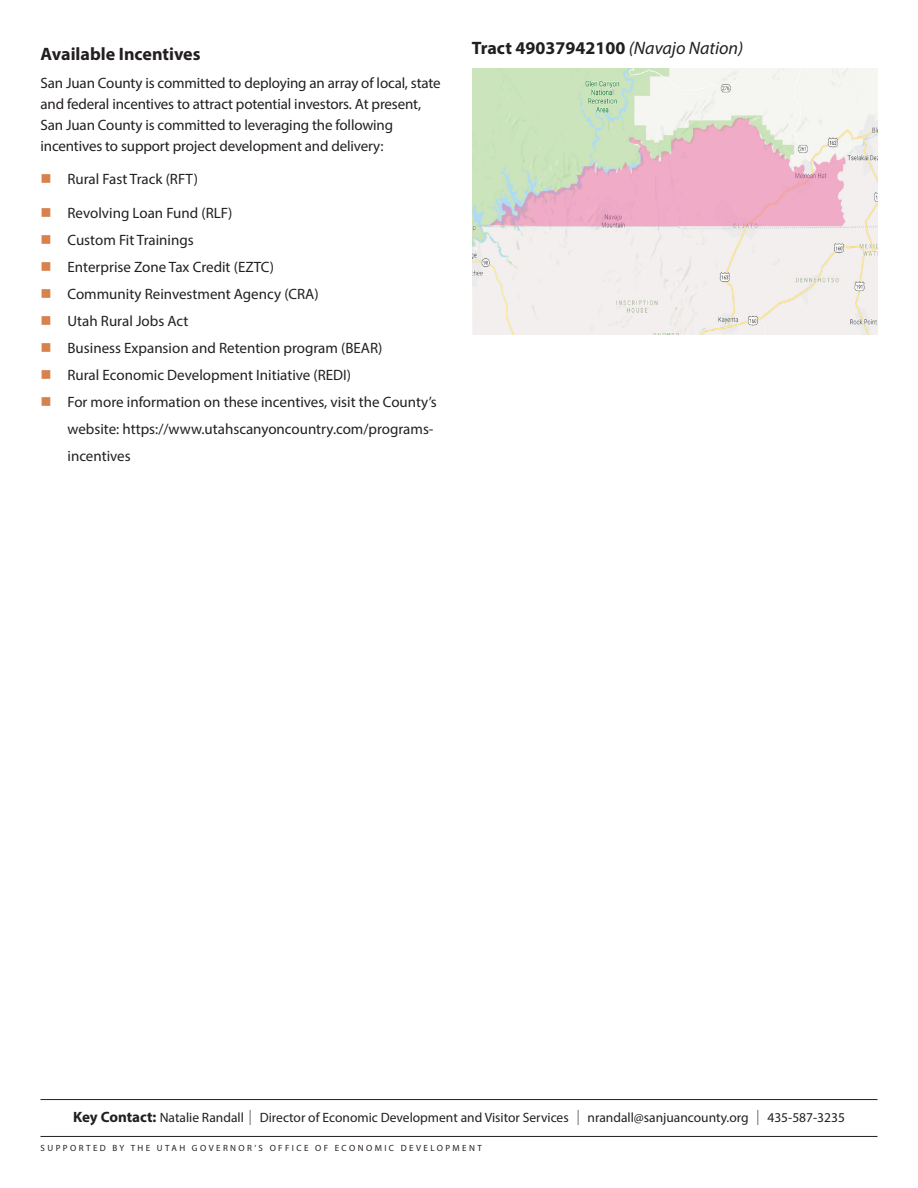
<style>
.page{position:relative;width:918px;height:1188px;background:#fff}
.page>*{position:absolute;margin:0;border:0;box-sizing:border-box;transform-origin:0 0}
.t1{font:700 18px "Myriad Pro";color:#231f20}
.t2{font:15px/21px "Myriad Pro";letter-spacing:-.005em;color:#231f20}
.t3{font:13.5px "Myriad Pro";color:#231f20}
.t4{font:9px "Myriad Pro";letter-spacing:.27em;color:#231f20}
.s1{color:#d7814d}
.s2{font-weight:400;font-style:italic}
.s3{font-weight:700;font-size:15px}
.s4{font-size:22.35px}
</style>
<div class="page">
<hr style="left:40px;top:1136px;width:838px;height:1px;background:#231f20">
<img style="left:472px;top:69px;width:406px;height:265px">
<hr style="left:40px;top:1099px;width:838px;height:1px;background:#231f20">
<p class="t1" style="left:40px;top:42px;width:162px">Available Incentives</p>
<p class="t2" style="left:40px;top:72px;width:402px">San Juan County is committed to deploying an array of local, state and federal incentives to attract potential investors. At present, San Juan County is committed to leveraging the following incentives to support project development and delivery:</p>
<p class="t2" style="left:40px;top:169px;width:159px"><span class="s1">■</span> Rural Fast Track (RFT)</p>
<p class="t2" style="left:40px;top:202px;width:193px"><span class="s1">■</span> Revolving Loan Fund (RLF)</p>
<p class="t2" style="left:40px;top:229px;width:155px"><span class="s1">■</span> Custom Fit Trainings</p>
<p class="t2" style="left:40px;top:256px;width:235px"><span class="s1">■</span> Enterprise Zone Tax Credit (EZTC)</p>
<p class="t2" style="left:40px;top:283px;width:280px"><span class="s1">■</span> Community Reinvestment Agency (CRA)</p>
<p class="t2" style="left:40px;top:310px;width:149px"><span class="s1">■</span> Utah Rural Jobs Act</p>
<p class="t2" style="left:40px;top:337px;width:343px"><span class="s1">■</span> Business Expansion and Retention program (BEAR)</p>
<p class="t2" style="left:40px;top:364px;width:312px"><span class="s1">■</span> Rural Economic Development Initiative (REDI)</p>
<p class="t2" style="left:68px;top:388px;width:371px;line-height:27px;text-indent:-27px"><span class="s1">■</span> For more information on these incentives, visit the County’s website: https://www.utahscanyoncountry.com/programs&shy;incentives</p>
<p class="t1" style="left:472px;top:36px;width:273px">Tract 49037942100 <span class="s2">(Navajo Nation)</span></p>
<p class="t3" style="left:73px;top:1109px;width:773px"><span class="s3">Key Contact:</span> Natalie Randall <span class="s4">I</span> Director of Economic Development and Visitor Services <span class="s4">I</span> nrandall@sanjuancounty.org <span class="s4">I</span> 435-587-3235</p>
<p class="t4" style="left:41px;top:1143px;width:443px">SUPPORTED BY THE UTAH GOVERNOR’S OFFICE OF ECONOMIC DEVELOPMENT</p>
</div>
